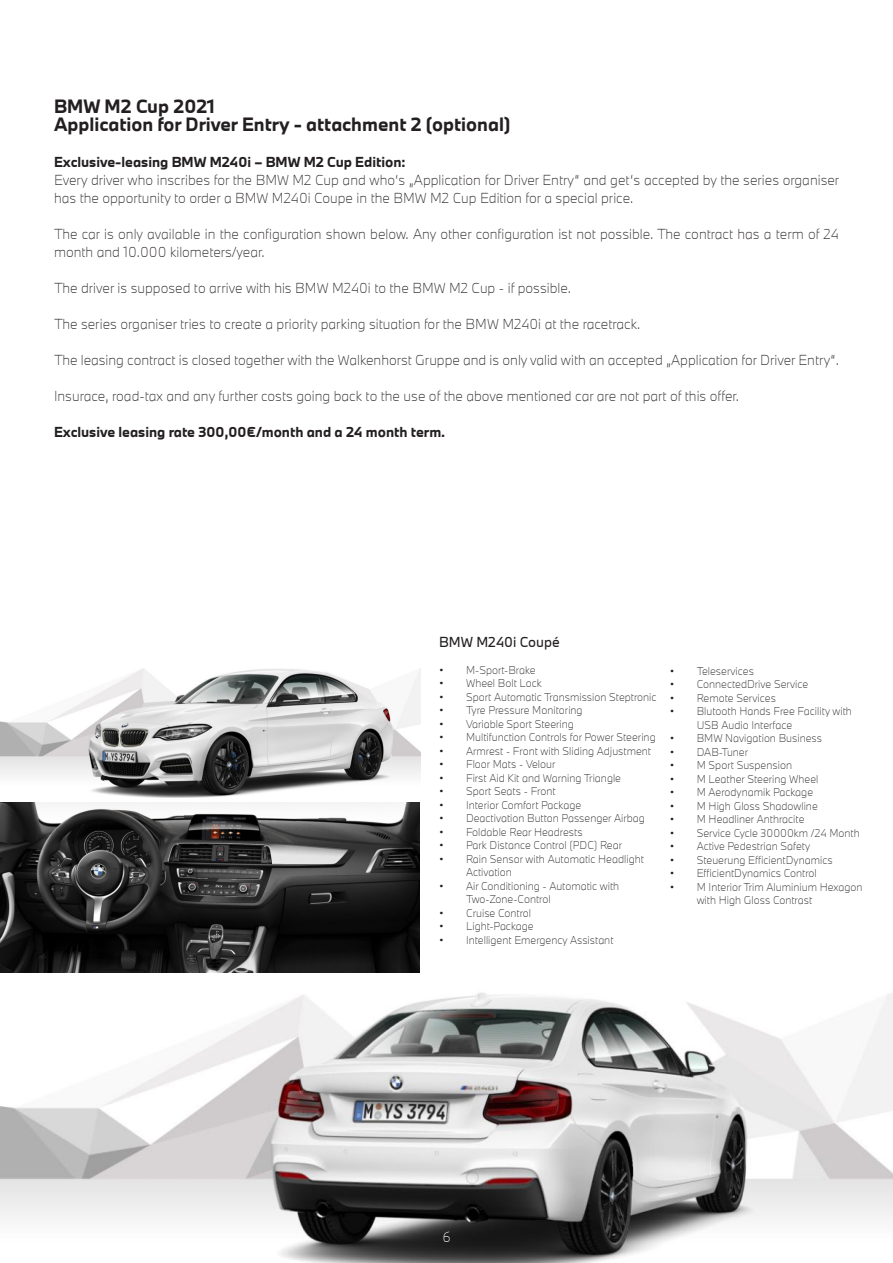
<style>
.page{position:relative;width:893px;height:1263px;background:#fff}
.page>*{position:absolute;margin:0;border:0;box-sizing:border-box;transform-origin:0 0}
.t1{font:700 18px/18px "BMW Type Next TT";color:#231f20}
.t2{font:100 13.5px/18px "BMW Type Next TT";color:#231f20}
.t3{font:700 13.5px "BMW Type Next TT";color:#231f20}
.t4{font:13.5px "BMW Type Next TT";color:#231f20}
.t5{font:100 13.5px "BMW Type Next TT";color:#fff}
.t6{font:100 10.5px/13.5px "BMW Type Next TT";color:#231f20}
</style>
<div class="page">
<img style="left:0;top:972px;width:893px;height:291px">
<img style="left:0;top:668px;width:421px;height:129px">
<img style="left:0;top:802px;width:420px;height:170px">
<h1 class="t1" style="left:54px;top:97px;width:458px">BMW M2 Cup 2021<br>Application for Driver Entry - attachment 2 (optional)</h1>
<p class="t3" style="left:54px;top:153px;width:353px">Exclusive-leasing BMW M240i – BMW M2 Cup Edition:</p>
<p class="t2" style="left:54px;top:171px;width:787px">Every driver who inscribes for the BMW M2 Cup and who‘s „Application for Driver Entry“ and get‘s accepted by the series organiser has the opportunity to order a BMW M240i Coupe in the BMW M2 Cup Edition for a special price.</p>
<p class="t2" style="left:54px;top:225px;width:786px">The car is only available in the configuration shown below. Any other configuration ist not possible. The contract has a term of 24 month and 10.000 kilometers/year.</p>
<p class="t2" style="left:54px;top:279px;width:519px">The driver is supposed to arrive with his BMW M240i to the BMW M2 Cup - if possible.</p>
<p class="t2" style="left:54px;top:315px;width:588px">The series organiser tries to create a priority parking situation for the BMW M240i at the racetrack.</p>
<p class="t2" style="left:54px;top:351px;width:786px">The leasing contract is closed together with the Walkenhorst Gruppe and is only valid with an accepted „Application for Driver Entry“.</p>
<p class="t2" style="left:54px;top:387px;width:686px">Insurace, road-tax and any further costs going back to the use of the above mentioned car are not part of this offer.</p>
<p class="t3" style="left:54px;top:423px;width:393px">Exclusive leasing rate 300,00€/month and a 24 month term.</p>
<p class="t4" style="left:439px;top:632px;width:122px">BMW M240i Coupé</p>
<p class="t6" style="left:439px;top:663px;width:98px">• M-Sport-Brake</p>
<p class="t6" style="left:439px;top:676px;width:104px">• Wheel Bolt Lock</p>
<p class="t6" style="left:439px;top:690px;width:219px">• Sport Automatic Transmission Steptronic</p>
<p class="t6" style="left:439px;top:703px;width:145px">• Tyre Pressure Monitoring</p>
<p class="t6" style="left:439px;top:717px;width:136px">• Variable Sport Steering</p>
<p class="t6" style="left:439px;top:730px;width:218px">• Multifunction Controls for Power Steering</p>
<p class="t6" style="left:439px;top:744px;width:213px">• Armrest - Front with Sliding Adjustment</p>
<p class="t6" style="left:439px;top:757px;width:118px">• Floor Mats - Velour</p>
<p class="t6" style="left:439px;top:771px;width:184px">• First Aid Kit and Warning Triangle</p>
<p class="t6" style="left:439px;top:784px;width:118px">• Sport Seats - Front</p>
<p class="t6" style="left:439px;top:798px;width:144px">• Interior Comfort Package</p>
<p class="t6" style="left:439px;top:811px;width:207px">• Deactivation Button Passenger Airbag</p>
<p class="t6" style="left:439px;top:825px;width:145px">• Foldable Rear Headrests</p>
<p class="t6" style="left:439px;top:838px;width:185px">• Park Distance Control (PDC) Rear</p>
<p class="t6" style="left:466px;top:852px;width:179px;text-indent:-27px">• Rain Sensor with Automatic Headlight<br>Activation</p>
<p class="t6" style="left:466px;top:879px;width:155px;text-indent:-27px">• Air Conditioning - Automatic with<br>Two-Zone-Control</p>
<p class="t6" style="left:439px;top:906px;width:94px">• Cruise Control</p>
<p class="t6" style="left:439px;top:919px;width:96px">• Light-Package</p>
<p class="t6" style="left:439px;top:933px;width:176px">• Intelligent Emergency Assistant</p>
<p class="t6" style="left:670px;top:664px;width:86px">• Teleservices</p>
<p class="t6" style="left:670px;top:677px;width:140px">• ConnectedDrive Service</p>
<p class="t6" style="left:670px;top:691px;width:108px">• Remote Services</p>
<p class="t6" style="left:697px;top:704px;width:157px;text-indent:-27px">• Blutooth Hands Free Facility with<br>USB Audio Interface</p>
<p class="t6" style="left:670px;top:731px;width:154px">• BMW Navigation Business</p>
<p class="t6" style="left:670px;top:745px;width:80px">• DAB-Tuner</p>
<p class="t6" style="left:670px;top:758px;width:124px">• M Sport Suspension</p>
<p class="t6" style="left:670px;top:772px;width:150px">• M Leather Steering Wheel</p>
<p class="t6" style="left:670px;top:785px;width:145px">• M Aerodynamik Package</p>
<p class="t6" style="left:670px;top:799px;width:150px">• M High Gloss Shadowline</p>
<p class="t6" style="left:670px;top:812px;width:136px">• M Headliner Anthracite</p>
<p class="t6" style="left:670px;top:826px;width:191px">• Service Cycle 30000km /24 Month</p>
<p class="t6" style="left:670px;top:839px;width:142px">• Active Pedestrian Safety</p>
<p class="t6" style="left:670px;top:853px;width:164px">• Steuerung EfficientDynamics</p>
<p class="t6" style="left:670px;top:866px;width:149px">• EfficientDynamics Control</p>
<p class="t6" style="left:697px;top:880px;width:167px;text-indent:-27px">• M Interior Trim Aluminium Hexagon with High Gloss Contrast</p>
<p class="t5" style="left:442px;top:1227px;width:10px">6</p>
</div>
